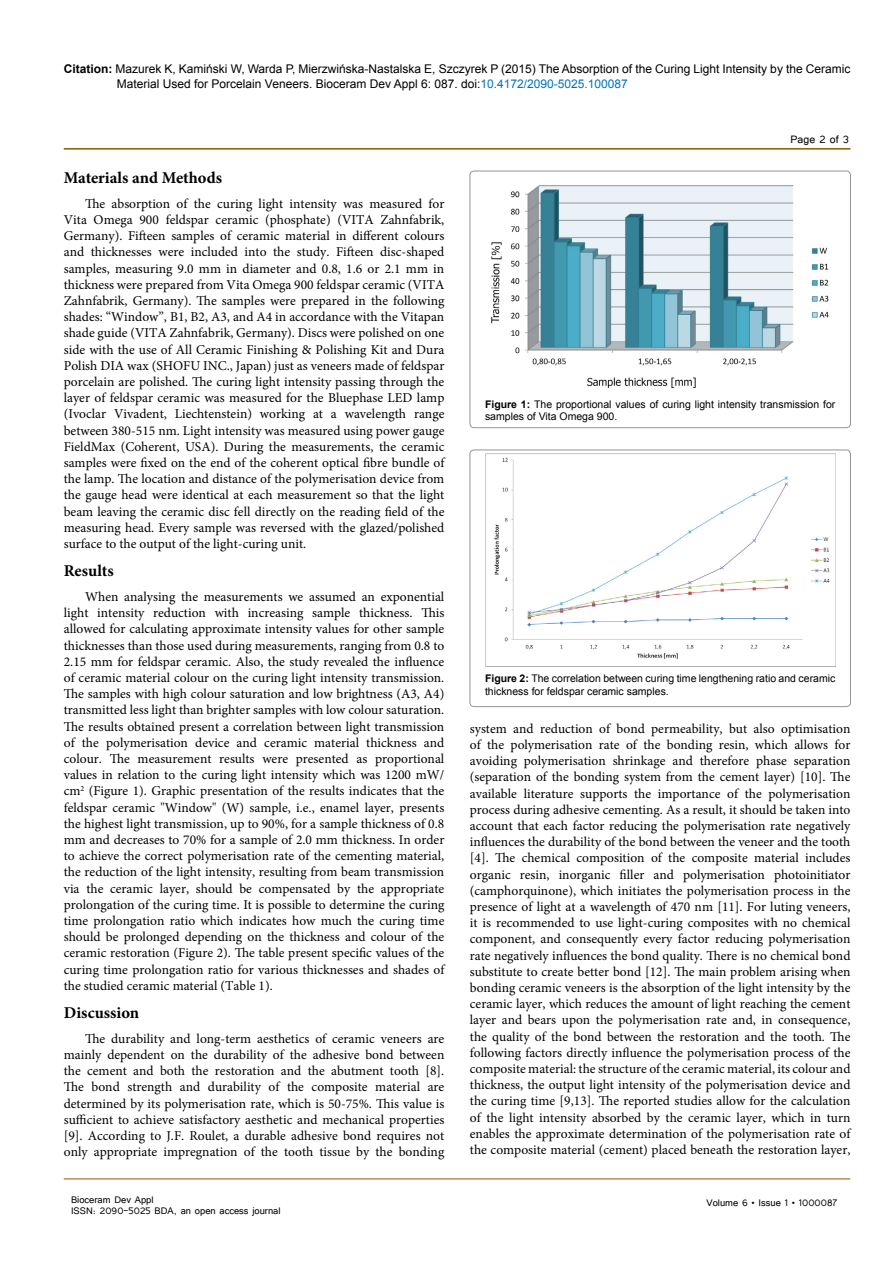
<style>
.page{position:relative;width:893px;height:1263px;background:#fff}
.page>*{position:absolute;margin:0;border:0;box-sizing:border-box;transform-origin:0 0}
.t1{font:700 16.5px "Minion Pro";color:#000}
.t2{font:13.5px/16.2px "Minion Pro";color:#000;text-align:justify}
.t3{font:13.5px "Tunga";color:#000}
.t4{font:12px/15px "Arial";color:#000}
.t5{font:12px "Tunga";color:#000}
.t6{font:10.5px/12.6px "Arial";color:#000}
.s1{font-weight:700}
.s2{color:#0072bc}
</style>
<div class="page">
<hr style="left:64px;top:148px;width:786px;height:2px;background:#905501">
<hr style="left:64px;top:1179px;width:786px;height:1px;background:#905501">
<div style="left:470px;top:171px;width:380px;height:257px;border:1px solid #939598;border-radius:4px"></div>
<img style="left:491px;top:185px;width:338px;height:203px">
<div style="left:470px;top:450px;width:380px;height:257px;border:1px solid #939598;border-radius:4px"></div>
<img style="left:485px;top:454px;width:350px;height:212px">
<p class="t4" style="left:117px;top:61px;width:735px;text-indent:-53px"><span class="s1">Citation:</span> Mazurek K, Kamiński W, Warda P, Mierzwińska-Nastalska E, Szczyrek P (2015) The Absorption of the Curing Light Intensity by the Ceramic<br>Material Used for Porcelain Veneers. Bioceram Dev Appl 6: 087. doi:<span class="s2">10.4172/2090-5025.100087</span></p>
<p class="t1" style="left:64px;top:166px;width:160px">Materials and Methods</p>
<p class="t2" style="left:64px;top:195px;width:382px;text-indent:21px">The absorption of the curing light intensity was measured for Vita Omega 900 feldspar ceramic (phosphate) (VITA Zahnfabrik, Germany). Fifteen samples of ceramic material in different colours and thicknesses were included into the study. Fifteen disc-shaped samples, measuring 9.0 mm in diameter and 0.8, 1.6 or 2.1 mm in thickness were prepared from Vita Omega 900 feldspar ceramic (VITA Zahnfabrik, Germany). The samples were prepared in the following shades: “Window”, B1, B2, A3, and A4 in accordance with the Vitapan shade guide (VITA Zahnfabrik, Germany). Discs were polished on one side with the use of All Ceramic Finishing &amp; Polishing Kit and Dura Polish DIA wax (SHOFU INC., Japan) just as veneers made of feldspar porcelain are polished. The curing light intensity passing through the layer of feldspar ceramic was measured for the Bluephase LED lamp (Ivoclar Vivadent, Liechtenstein) working at a wavelength range between 380-515 nm. Light intensity was measured using power gauge FieldMax (Coherent, USA). During the measurements, the ceramic samples were fixed on the end of the coherent optical fibre bundle of the lamp. The location and distance of the polymerisation device from the gauge head were identical at each measurement so that the light beam leaving the ceramic disc fell directly on the reading field of the measuring head. Every sample was reversed with the glazed/polished surface to the output of the light-curing unit.</p>
<p class="t1" style="left:64px;top:559px;width:51px">Results</p>
<p class="t2" style="left:64px;top:589px;width:382px;text-indent:21px">When analysing the measurements we assumed an exponential light intensity reduction with increasing sample thickness. This allowed for calculating approximate intensity values for other sample thicknesses than those used during measurements, ranging from 0.8 to 2.15 mm for feldspar ceramic. Also, the study revealed the influence of ceramic material colour on the curing light intensity transmission.<br>The samples with high colour saturation and low brightness (A3, A4) transmitted less light than brighter samples with low colour saturation.<br>The results obtained present a correlation between light transmission of the polymerisation device and ceramic material thickness and colour. The measurement results were presented as proportional values in relation to the curing light intensity which was 1200 mW/ cm<sup>2</sup> (Figure 1). Graphic presentation of the results indicates that the feldspar ceramic "Window" (W) sample, i.e., enamel layer, presents the highest light transmission, up to 90%, for a sample thickness of 0.8 mm and decreases to 70% for a sample of 2.0 mm thickness. In order to achieve the correct polymerisation rate of the cementing material, the reduction of the light intensity, resulting from beam transmission via the ceramic layer, should be compensated by the appropriate prolongation of the curing time. It is possible to determine the curing time prolongation ratio which indicates how much the curing time should be prolonged depending on the thickness and colour of the ceramic restoration (Figure 2). The table present specific values of the curing time prolongation ratio for various thicknesses and shades of the studied ceramic material (Table 1).</p>
<p class="t1" style="left:64px;top:1001px;width:77px">Discussion</p>
<p class="t2" style="left:64px;top:1030px;width:382px;text-indent:21px">The durability and long-term aesthetics of ceramic veneers are mainly dependent on the durability of the adhesive bond between the cement and both the restoration and the abutment tooth [8].<br>The bond strength and durability of the composite material are determined by its polymerisation rate, which is 50-75%. This value is sufficient to achieve satisfactory aesthetic and mechanical properties [9]. According to J.F. Roulet, a durable adhesive bond requires not only appropriate impregnation of the tooth tissue by the bonding</p>
<p class="t3" style="left:791px;top:131px;width:60px">Page 2 of 3</p>
<p class="t6" style="left:485px;top:398px;width:352px"><span class="s1">Figure 1:</span> The proportional values of curing light intensity transmission for samples of Vita Omega 900.</p>
<p class="t6" style="left:485px;top:672px;width:352px"><span class="s1">Figure 2:</span> The correlation between curing time lengthening ratio and ceramic thickness for feldspar ceramic samples.</p>
<p class="t2" style="left:470px;top:720px;width:382px">system and reduction of bond permeability, but also optimisation of the polymerisation rate of the bonding resin, which allows for avoiding polymerisation shrinkage and therefore phase separation (separation of the bonding system from the cement layer) [10]. The available literature supports the importance of the polymerisation process during adhesive cementing. As a result, it should be taken into account that each factor reducing the polymerisation rate negatively influences the durability of the bond between the veneer and the tooth [4]. The chemical composition of the composite material includes organic resin, inorganic filler and polymerisation photoinitiator (camphorquinone), which initiates the polymerisation process in the presence of light at a wavelength of 470 nm [11]. For luting veneers, it is recommended to use light-curing composites with no chemical component, and consequently every factor reducing polymerisation rate negatively influences the bond quality. There is no chemical bond substitute to create better bond [12]. The main problem arising when bonding ceramic veneers is the absorption of the light intensity by the ceramic layer, which reduces the amount of light reaching the cement layer and bears upon the polymerisation rate and, in consequence, the quality of the bond between the restoration and the tooth. The following factors directly influence the polymerisation process of the composite material: the structure of the ceramic material, its colour and thickness, the output light intensity of the polymerisation device and the curing time [9,13]. The reported studies allow for the calculation of the light intensity absorbed by the ceramic layer, which in turn enables the approximate determination of the polymerisation rate of the composite material (cement) placed beneath the restoration layer,</p>
<p class="t5" style="left:71px;top:1192px;width:84px">Bioceram Dev Appl</p>
<p class="t5" style="left:706px;top:1195px;width:132px">Volume 6 • Issue 1 • 1000087</p>
<p class="t5" style="left:71px;top:1203px;width:211px">ISSN: 2090-5025 BDA, an open access journal</p>
</div>
